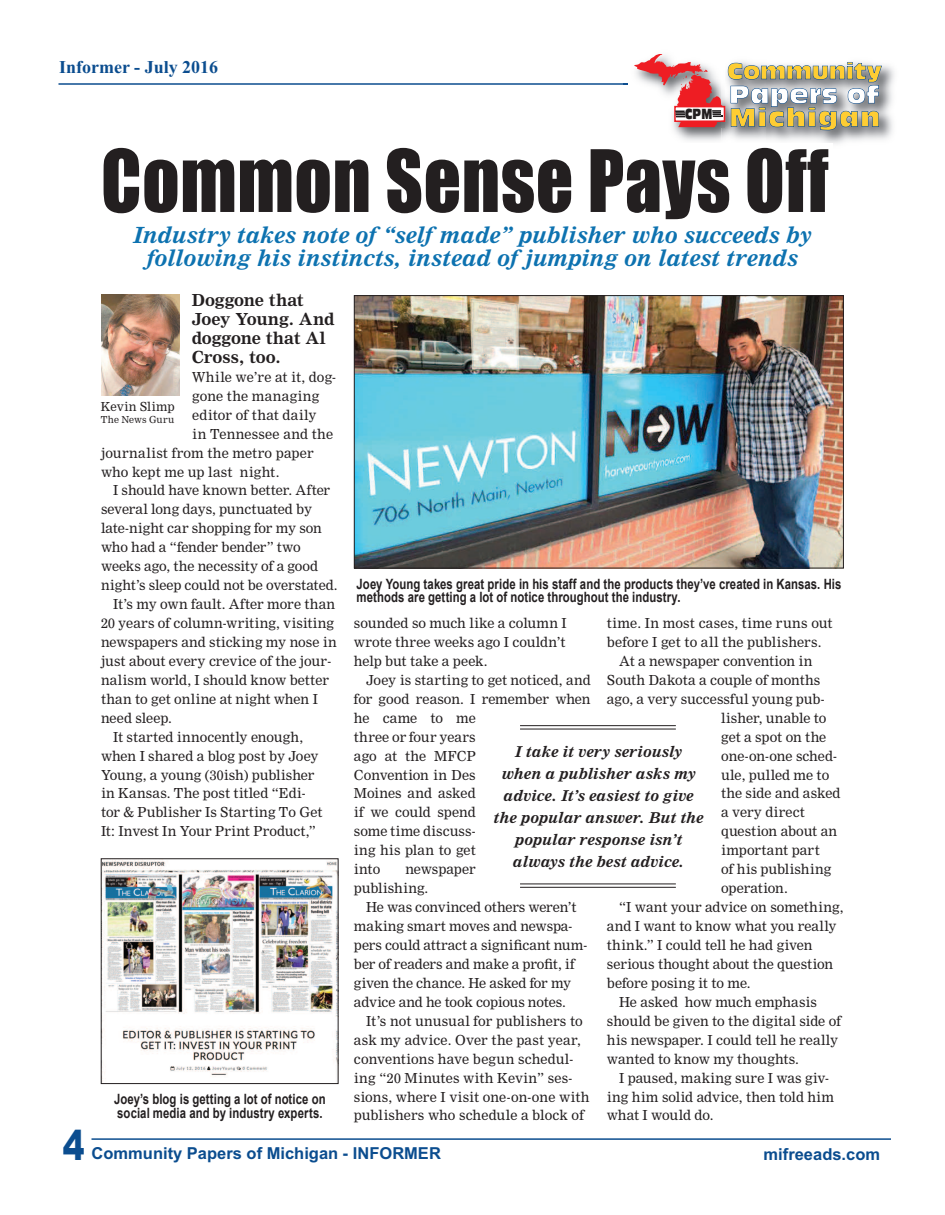
<style>
.page{position:relative;width:945px;height:1215px;background:#fff}
.page>*{position:absolute;margin:0;border:0;box-sizing:border-box;transform-origin:0 0}
.t1{font:79.35px "Impact";letter-spacing:.01em;color:#231f20;scale:.92 1}
.t2{font:900 41.7px "Arial";color:#0b4d8f;scale:.78 1}
.t3{font:italic 700 21.75px/23.2px "Nimrod";color:#0d72b0;text-align:center}
.t4{font:700 18px "Times New Roman";color:#0b4d8f}
.t5{font:700 16.5px "Arial";color:#0b4d8f}
.t6{font:700 16.2px/18.9px "Nimrod";letter-spacing:-.005em;color:#231f20}
.t7{font:italic 700 14.55px/21.9px "Nimrod";color:#231f20;text-align:center}
.t8{font:700 14.25px/13.5px "Arial";letter-spacing:.005em;color:#231f20;scale:.8 1}
.t9{font:14.25px "Antique Olive Compact";color:#231f20;scale:.75 1}
.t10{font:13.5px/18.9px "Nimrod";color:#231f20}
.t11{font:13.5px "Nimrod";letter-spacing:.02em;color:#231f20}
.t12{font:12.15px "Nimrod";letter-spacing:.005em;color:#231f20}
.t13{font:9.45px "Nimrod";letter-spacing:.01em;color:#231f20}
</style>
<div class="page">
<hr style="left:58px;top:83px;width:569px;height:2px;background:#0b4d8f">
<img style="left:627px;top:83px;width:94px;height:58px">
<img style="left:721px;top:65px;width:173px;height:79px">
<svg style="left:634px;top:54px;width:248px;height:76px"></svg>
<hr style="left:92px;top:1138px;width:799px;height:2px;background:#0b4d8f">
<img style="left:102px;top:294px;width:78px;height:101px">
<img style="left:356px;top:297px;width:486px;height:269px">
<div style="left:354px;top:295px;width:490px;height:273px;border:1px solid #231f20"></div>
<img style="left:103px;top:861px;width:233px;height:216px">
<div style="left:101px;top:859px;width:237px;height:225px;border:1px solid #231f20"></div>
<hr style="left:520px;top:725px;width:156px;height:1px;background:#231f20">
<hr style="left:520px;top:729px;width:156px;height:1px;background:#231f20">
<hr style="left:520px;top:884px;width:156px;height:1px;background:#231f20">
<hr style="left:520px;top:887px;width:156px;height:1px;background:#231f20">
<h3 class="t4" style="left:59px;top:56px;width:161px">Informer - July 2016</h3>
<p class="t9" style="left:685px;top:108px;width:38px">CPM</p>
<h1 class="t1" style="left:101px;top:132px;width:792px">Common Sense Pays Off</h1>
<h3 class="t3" style="left:133px;top:225px;width:681px">Industry takes note of “self made” publisher who succeeds by following his instincts, instead of jumping on latest trends</h3>
<h2 class="t2" style="left:63px;top:1121px;width:29px">4</h2>
<p class="t6" style="left:192px;top:292px;width:144px">Doggone that<br>Joey Young. And doggone that Al<br>Cross, too.</p>
<p class="t10" style="left:192px;top:368px;width:146px">While we’re at it, dog-</p>
<p class="t11" style="left:192px;top:390px;width:129px">gone the managing</p>
<p class="t11" style="left:192px;top:409px;width:126px">editor of that daily</p>
<p class="t10" style="left:192px;top:425px;width:142px">in Tennessee and the</p>
<p class="t10" style="left:101px;top:444px;width:214px">journalist from the metro paper</p>
<p class="t10" style="left:101px;top:463px;width:180px">who kept me up last night.</p>
<p class="t10" style="left:113px;top:482px;width:219px">I should have known better. After</p>
<p class="t10" style="left:101px;top:501px;width:213px">several long days, punctuated by</p>
<p class="t10" style="left:101px;top:520px;width:222px">late-night car shopping for my son</p>
<p class="t10" style="left:101px;top:539px;width:201px">who had a “fender bender” two</p>
<p class="t10" style="left:101px;top:558px;width:219px">weeks ago, the necessity of a good</p>
<p class="t10" style="left:101px;top:577px;width:238px">night’s sleep could not be overstated.</p>
<p class="t10" style="left:113px;top:596px;width:224px">It’s my own fault. After more than</p>
<p class="t10" style="left:101px;top:615px;width:235px">20 years of column-writing, visiting</p>
<p class="t10" style="left:101px;top:634px;width:237px">newspapers and sticking my nose in</p>
<p class="t10" style="left:101px;top:652px;width:232px">just about every crevice of the jour-</p>
<p class="t10" style="left:101px;top:671px;width:230px">nalism world, I should know better</p>
<p class="t10" style="left:101px;top:690px;width:218px">than to get online at night when I</p>
<p class="t10" style="left:101px;top:709px;width:73px">need sleep.</p>
<p class="t10" style="left:113px;top:728px;width:191px">It started innocently enough,</p>
<p class="t10" style="left:101px;top:747px;width:219px">when I shared a blog post by Joey</p>
<p class="t10" style="left:101px;top:766px;width:215px">Young, a young (30ish) publisher</p>
<p class="t10" style="left:101px;top:785px;width:206px">in Kansas. The post titled “Edi-</p>
<p class="t10" style="left:101px;top:804px;width:223px">tor &amp; Publisher Is Starting To Get</p>
<p class="t10" style="left:101px;top:823px;width:216px">It: Invest In Your Print Product,”</p>
<p class="t12" style="left:101px;top:402px;width:75px">Kevin Slimp</p>
<p class="t13" style="left:101px;top:416px;width:75px">The News Guru</p>
<p class="t8" style="left:114px;top:1093px;width:266px">Joey’s blog is getting a lot of notice on social media and by industry experts.</p>
<p class="t8" style="left:357px;top:577px;width:608px">Joey Young takes great pride in his staff and the products they’ve created in Kansas. His methods are getting a lot of notice throughout the industry.</p>
<p class="t10" style="left:354px;top:615px;width:214px;text-align:justify">sounded so much like a column I wrote three weeks ago I couldn’t help but take a peek.</p>
<p class="t10" style="left:354px;top:671px;width:238px;text-indent:12px">Joey is starting to get noticed, and for good reason. I remember when he came to me<br>three or four years<br>ago at the MFCP<br>Convention in Des<br>Moines and asked<br>if we could spend<br>some time discuss-<br>ing his plan to get<br>into</p>
<p class="t11" style="left:607px;top:618px;width:227px">time. In most cases, time runs out</p>
<p class="t10" style="left:607px;top:634px;width:216px">before I get to all the publishers.</p>
<p class="t10" style="left:619px;top:652px;width:195px">At a newspaper convention in</p>
<p class="t10" style="left:607px;top:671px;width:215px">South Dakota a couple of months</p>
<p class="t10" style="left:607px;top:690px;width:219px">ago, a very successful young pub-</p>
<p class="t10" style="left:721px;top:709px;width:107px">lisher, unable to</p>
<p class="t10" style="left:721px;top:728px;width:107px">get a spot on the</p>
<p class="t10" style="left:721px;top:747px;width:117px">one-on-one sched-</p>
<p class="t10" style="left:721px;top:766px;width:110px">ule, pulled me to</p>
<p class="t10" style="left:721px;top:785px;width:121px">the side and asked</p>
<p class="t10" style="left:721px;top:804px;width:85px">a very direct</p>
<p class="t10" style="left:721px;top:823px;width:118px">question about an</p>
<p class="t11" style="left:721px;top:845px;width:100px">important part</p>
<p class="t10" style="left:721px;top:861px;width:112px">of his publishing</p>
<p class="t10" style="left:721px;top:880px;width:68px">operation.</p>
<p class="t10" style="left:619px;top:899px;width:226px">“I want your advice on something,</p>
<p class="t10" style="left:607px;top:918px;width:231px">and I want to know what you really</p>
<p class="t10" style="left:607px;top:937px;width:207px">think.” I could tell he had given</p>
<p class="t10" style="left:607px;top:955px;width:228px">serious thought about the question</p>
<p class="t10" style="left:607px;top:974px;width:145px">before posing it to me.</p>
<p class="t10" style="left:619px;top:993px;width:199px">He asked how much emphasis</p>
<p class="t10" style="left:607px;top:1012px;width:236px">should be given to the digital side of</p>
<p class="t10" style="left:607px;top:1031px;width:233px">his newspaper. I could tell he really</p>
<p class="t10" style="left:607px;top:1050px;width:194px">wanted to know my thoughts.</p>
<p class="t10" style="left:619px;top:1069px;width:211px">I paused, making sure I was giv-</p>
<p class="t10" style="left:607px;top:1088px;width:229px">ing him solid advice, then told him</p>
<p class="t10" style="left:607px;top:1107px;width:108px">what I would do.</p>
<p class="t7" style="left:494px;top:742px;width:212px">I take it very seriously when a publisher asks my advice. It’s easiest to give the popular answer. But the popular response isn’t always the best advice.</p>
<p class="t10" style="left:354px;top:861px;width:123px;text-indent:51px">newspaper publishing.</p>
<p class="t10" style="left:354px;top:899px;width:235px;text-indent:12px">He was convinced others weren’t making smart moves and newspa&shy;pers could attract a significant num&shy;ber of readers and make a profit, if given the chance. He asked for my advice and he took copious notes.</p>
<p class="t10" style="left:354px;top:1012px;width:237px;text-indent:12px">It’s not unusual for publishers to ask my advice. Over the past year, conventions have begun schedul&shy;ing “20 Minutes with Kevin” ses&shy;sions, where I visit one-on-one with publishers who schedule a block of</p>
<p class="t5" style="left:92px;top:1144px;width:351px">Community Papers of Michigan - INFORMER</p>
<p class="t5" style="left:764px;top:1144px;width:118px">mifreeads.com</p>
</div>
